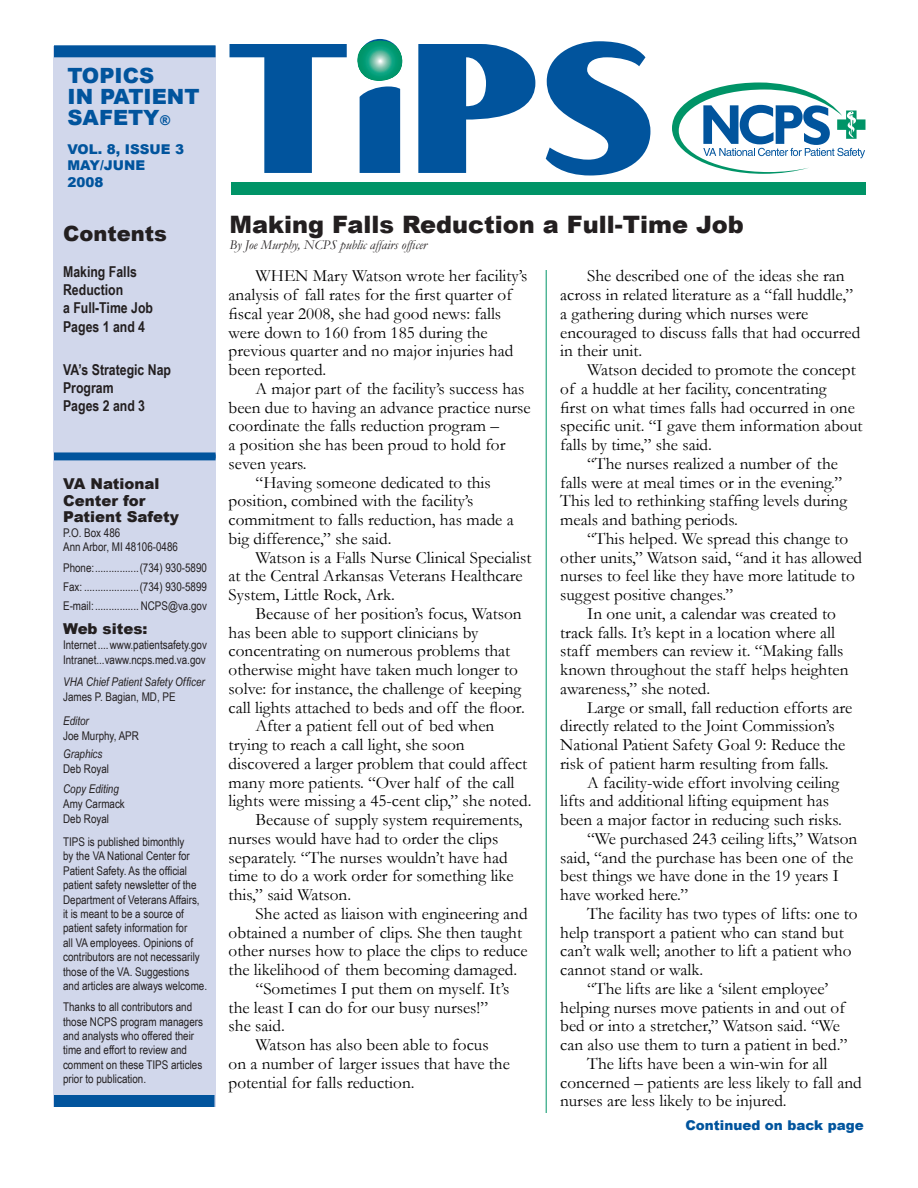
<style>
.page{position:relative;width:918px;height:1188px;background:#fff}
.page>*{position:absolute;margin:0;border:0;box-sizing:border-box;transform-origin:0 0}
.t1{font:900 24px "Arial";color:#231f20}
.t2{font:900 21px/21px "Arial";color:#01549d}
.t3{font:900 21px "Arial";color:#231f20}
.t4{font:17.25px/18.8px "Garamond";color:#000}
.t5{font:700 15px/18px "Arial Narrow";color:#231f20}
.t6{font:900 15px "Arial";color:#231f20}
.t7{font:900 13.5px "Arial";color:#01549d}
.t8{font:italic 13.5px "Garamond";color:#231f20}
.t9{font:12px/14.4px "Arial Narrow";color:#231f20}
.t10{font:italic 12px "Arial Narrow";color:#231f20}
.s1{font-size:13.5px}
</style>
<div class="page">
<div style="left:54px;top:46px;width:162px;height:1061px;background:#d1d7eb"></div>
<svg style="left:672px;top:82px;width:194px;height:92px"></svg>
<div style="left:54px;top:454px;width:162px;height:6px;background:#01549d"></div>
<hr style="left:546px;top:270px;width:1px;height:843px;background:#009467">
<div style="left:54px;top:1095px;width:160px;height:12px;background:#01549d"></div>
<div style="left:231px;top:183px;width:634px;height:12px;background:#009467"></div>
<svg style="left:230px;top:39px;width:420px;height:137px"></svg>
<svg style="left:357px;top:40px;width:45px;height:41px"></svg>
<div style="left:54px;top:45px;width:162px;height:12px;background:#01549d"></div>
<div style="left:54px;top:452px;width:162px;height:6px;background:#01549d"></div>
<p class="t2" style="left:68px;top:64px;width:88px">TOPICS</p>
<p class="t2" style="left:68px;top:85px;width:134px">IN PATIENT<br>SAFETY<span class="s1">®</span></p>
<p class="t7" style="left:67px;top:140px;width:118px">VOL. 8, ISSUE 3</p>
<p class="t7" style="left:67px;top:156px;width:79px">MAY/JUNE</p>
<p class="t7" style="left:67px;top:172px;width:38px">2008</p>
<p class="t3" style="left:63px;top:218px;width:105px">Contents</p>
<p class="t5" style="left:63px;top:262px;width:92px">Making Falls<br>Reduction<br>a Full-Time Job</p>
<p class="t5" style="left:63px;top:317px;width:84px">Pages 1 and 4</p>
<p class="t5" style="left:63px;top:360px;width:110px">VA’s Strategic Nap<br>Program</p>
<p class="t5" style="left:63px;top:396px;width:84px">Pages 2 and 3</p>
<p class="t6" style="left:63px;top:473px;width:98px">VA National</p>
<p class="t6" style="left:63px;top:489px;width:84px">Center for</p>
<p class="t6" style="left:63px;top:506px;width:117px">Patient Safety</p>
<p class="t9" style="left:63px;top:525px;width:59px">P.O. Box 486</p>
<p class="t9" style="left:63px;top:539px;width:116px">Ann Arbor, MI 48106-0486</p>
<p class="t9" style="left:63px;top:560px;width:145px">Phone:................(734) 930-5890</p>
<p class="t9" style="left:63px;top:579px;width:145px">Fax: ....................(734) 930-5899</p>
<p class="t9" style="left:63px;top:598px;width:145px">E-mail:................ NCPS@va.gov</p>
<p class="t6" style="left:63px;top:618px;width:86px">Web sites:</p>
<p class="t9" style="left:63px;top:638px;width:145px">Internet....www.patientsafety.gov</p>
<p class="t9" style="left:63px;top:653px;width:144px">Intranet...vaww.ncps.med.va.gov</p>
<p class="t10" style="left:63px;top:674px;width:143px">VHA Chief Patient Safety Officer</p>
<p class="t9" style="left:63px;top:689px;width:114px">James P. Bagian, MD, PE</p>
<p class="t10" style="left:63px;top:713px;width:27px">Editor</p>
<p class="t9" style="left:63px;top:728px;width:77px">Joe Murphy, APR</p>
<p class="t10" style="left:63px;top:746px;width:41px">Graphics</p>
<p class="t9" style="left:63px;top:761px;width:47px">Deb Royal</p>
<p class="t10" style="left:63px;top:780px;width:57px">Copy Editing</p>
<p class="t9" style="left:63px;top:796px;width:63px">Amy Carmack</p>
<p class="t9" style="left:63px;top:811px;width:47px">Deb Royal</p>
<p class="t9" style="left:63px;top:834px;width:145px">TIPS is published bimonthly<br>by the VA National Center for<br>Patient Safety. As the official patient safety newsletter of the<br>Department of Veterans Affairs, it is meant to be a source of patient safety information for<br>all VA employees. Opinions of contributors are not necessarily those of the VA. Suggestions and articles are always welcome.</p>
<p class="t9" style="left:63px;top:999px;width:142px">Thanks to all contributors and those NCPS program managers and analysts who offered their time and effort to review and comment on these TIPS articles prior to publication.</p>
<h1 class="t1" style="left:230px;top:207px;width:516px">Making Falls Reduction a Full-Time Job</h1>
<h1 class="t8" style="left:230px;top:236px;width:199px">By Joe Murphy, NCPS public affairs officer</h1>
<p class="t4" style="left:229px;top:266px;width:300px;text-indent:27px">WHEN Mary Watson wrote her facility’s analysis of fall rates for the first quarter of fiscal year 2008, she had good news: falls were down to 160 from 185 during the previous quarter and no major injuries had been reported.</p>
<p class="t4" style="left:229px;top:379px;width:304px;text-indent:27px">A major part of the facility’s success has been due to having an advance practice nurse coordinate the falls reduction program –<br>a position she has been proud to hold for seven years.</p>
<p class="t4" style="left:229px;top:472px;width:287px;text-indent:27px">“Having someone dedicated to this position, combined with the facility’s commitment to falls reduction, has made a big difference,” she said.</p>
<p class="t4" style="left:229px;top:547px;width:304px;text-indent:27px">Watson is a Falls Nurse Clinical Specialist at the Central Arkansas Veterans Healthcare<br>System, Little Rock, Ark.</p>
<p class="t4" style="left:229px;top:604px;width:298px;text-indent:27px">Because of her position’s focus, Watson has been able to support clinicians by concentrating on numerous problems that otherwise might have taken much longer to solve: for instance, the challenge of keeping call lights attached to beds and off the floor.</p>
<p class="t4" style="left:229px;top:716px;width:304px;text-indent:27px">After a patient fell out of bed when trying to reach a call light, she soon discovered a larger problem that could affect many more patients. “Over half of the call lights were missing a 45-cent clip,” she noted.</p>
<p class="t4" style="left:229px;top:810px;width:296px;text-indent:27px">Because of supply system requirements, nurses would have had to order the clips separately. “The nurses wouldn’t have had time to do a work order for something like this,” said Watson.</p>
<p class="t4" style="left:256px;top:904px;width:274px">She acted as liaison with engineering and</p>
<p class="t4" style="left:229px;top:922px;width:295px">obtained a number of clips. She then taught</p>
<p class="t4" style="left:229px;top:941px;width:300px">other nurses how to place the clips to reduce</p>
<p class="t4" style="left:229px;top:960px;width:290px">the likelihood of them becoming damaged.</p>
<p class="t4" style="left:256px;top:979px;width:255px">“Sometimes I put them on myself. It’s</p>
<p class="t4" style="left:229px;top:997px;width:261px">the least I can do for our busy nurses!”</p>
<p class="t4" style="left:229px;top:1016px;width:58px">she said.</p>
<p class="t4" style="left:229px;top:1035px;width:283px;text-indent:27px">Watson has also been able to focus on a number of larger issues that have the potential for falls reduction.</p>
<p class="t4" style="left:560px;top:266px;width:302px;text-indent:27px">She described one of the ideas she ran across in related literature as a “fall huddle,” a gathering during which nurses were encouraged to discuss falls that had occurred in their unit.</p>
<p class="t4" style="left:560px;top:360px;width:304px;text-indent:27px">Watson decided to promote the concept of a huddle at her facility, concentrating<br>first on what times falls had occurred in one specific unit. “I gave them information about falls by time,” she said.</p>
<p class="t4" style="left:560px;top:454px;width:288px;text-indent:27px">“The nurses realized a number of the falls were at meal times or in the evening.” This led to rethinking staffing levels during meals and bathing periods.</p>
<p class="t4" style="left:560px;top:529px;width:303px;text-indent:27px">“This helped. We spread this change to other units,” Watson said, “and it has allowed nurses to feel like they have more latitude to suggest positive changes.”</p>
<p class="t4" style="left:560px;top:604px;width:290px;text-indent:27px">In one unit, a calendar was created to track falls. It’s kept in a location where all staff members can review it. “Making falls known throughout the staff helps heighten awareness,” she noted.</p>
<p class="t4" style="left:560px;top:697px;width:294px;text-indent:27px">Large or small, fall reduction efforts are directly related to the Joint Commission’s National Patient Safety Goal 9: Reduce the risk of patient harm resulting from falls.</p>
<p class="t4" style="left:560px;top:772px;width:283px;text-indent:27px">A facility-wide effort involving ceiling lifts and additional lifting equipment has been a major factor in reducing such risks.</p>
<p class="t4" style="left:560px;top:829px;width:299px;text-indent:27px">“We purchased 243 ceiling lifts,” Watson said, “and the purchase has been one of the best things we have done in the 19 years I have worked here.”</p>
<p class="t4" style="left:560px;top:904px;width:299px;text-indent:27px">The facility has two types of lifts: one to help transport a patient who can stand but can’t walk well; another to lift a patient who cannot stand or walk.</p>
<p class="t4" style="left:560px;top:979px;width:289px;text-align:center">“The lifts are like a ‘silent employee’ helping nurses move patients in and out of bed or into a stretcher,” Watson said. “We can also use them to turn a patient in bed.”</p>
<p class="t4" style="left:560px;top:1054px;width:303px;text-indent:27px">The lifts have been a win-win for all concerned – patients are less likely to fall and nurses are less likely to be injured.</p>
<p class="t7" style="left:685px;top:1116px;width:180px">Continued on back page</p>
</div>
